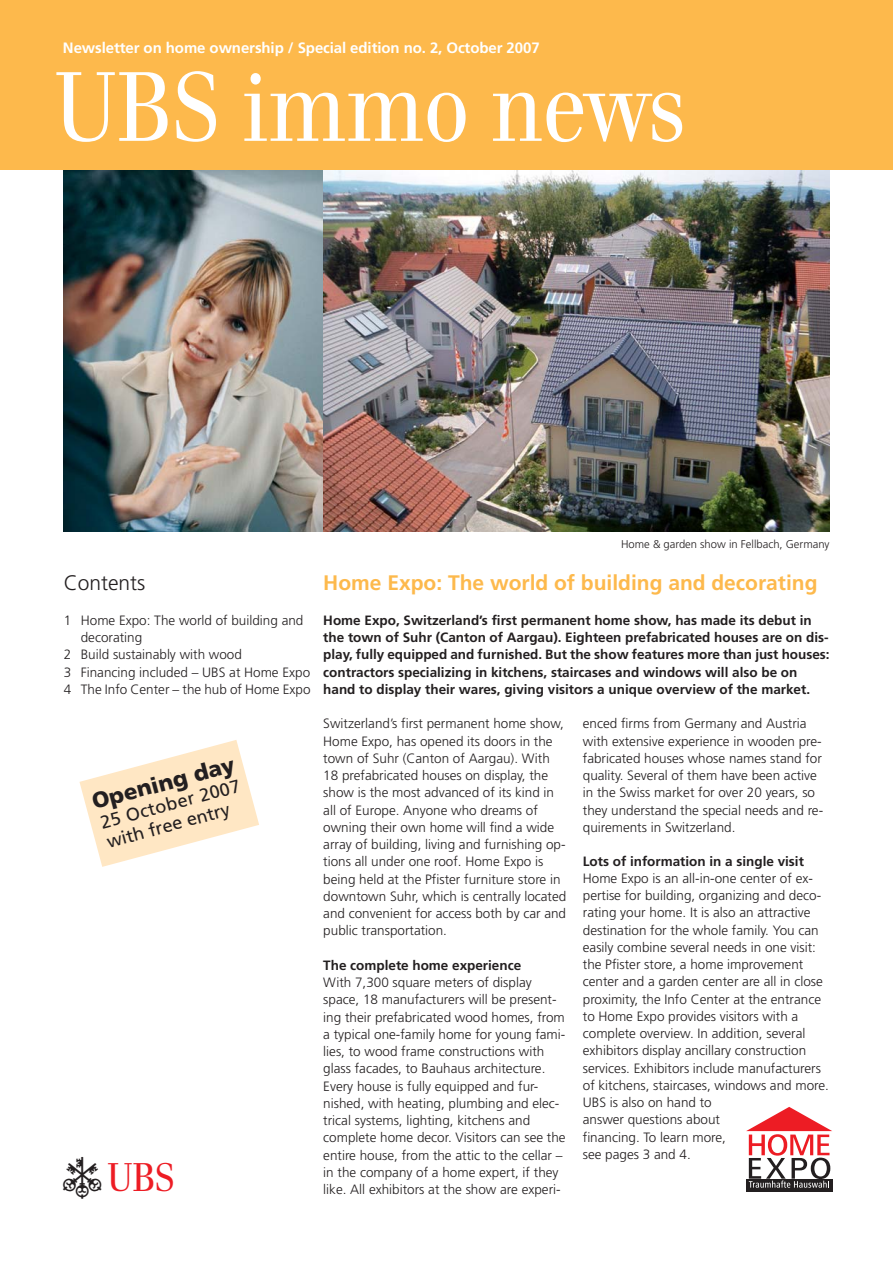
<style>
.page{position:relative;width:893px;height:1263px;background:#fff}
.page>*{position:absolute;margin:0;border:0;box-sizing:border-box;transform-origin:0 0}
.t1{font:96px "UBS Headline";color:#fff}
.t2{font:39px "UBS Logo";color:#231f20}
.t3{font:900 22.2px "Frutiger";color:#231f20}
.t4{font:700 21px "Frutiger";color:#fdb94c}
.t5{font:300 21px "Frutiger";color:#231f20}
.t6{font:18.15px/20.2px "Frutiger";color:#231f20}
.t7{font:700 15px "Frutiger";letter-spacing:-.005em;color:#fff}
.t8{font:300 13.5px/17.2px "Frutiger";color:#231f20}
.t9{font:700 13.5px/17.2px "Frutiger";color:#231f20}
.t10{font:300 11.25px "Frutiger";color:#231f20}
.s1{color:#ed1c24}
</style>
<div class="page">
<div style="left:0;top:0;width:892px;height:170px;background:#fdb94c"></div>
<img style="left:64px;top:170px;width:259px;height:361px">
<img style="left:323px;top:170px;width:506px;height:361px">
<svg style="left:79px;top:740px;width:180px;height:127px"></svg>
<div style="left:746px;top:1179px;width:86px;height:13px;background:#231f20"></div>
<svg style="left:746px;top:1107px;width:86px;height:81px"></svg>
<p class="t7" style="left:63px;top:42px;width:478px">Newsletter on home ownership / Special edition no. 2, October 2007</p>
<h1 class="t1" style="left:53px;top:72px;width:635px">UBS immo news</h1>
<h3 class="t5" style="left:64px;top:575px;width:83px">Contents</h3>
<p class="t8" style="left:64px;top:612px;width:241px">1 Home Expo: The world of building and</p>
<p class="t8" style="left:81px;top:630px;width:63px">decorating</p>
<p class="t8" style="left:64px;top:647px;width:180px">2 Build sustainably with wood</p>
<p class="t8" style="left:64px;top:664px;width:248px">3 Financing included – UBS at Home Expo</p>
<p class="t8" style="left:64px;top:681px;width:248px">4 The Info Center – the hub of Home Expo</p>
<h3 class="t3" style="left:90px;top:793px;width:148px;rotate:-15deg">Opening day</h3>
<h3 class="t6" style="left:98px;top:814px;width:145px;rotate:-15deg">25 October 2007 with free entry</h3>
<h2 class="t2" style="left:63px;top:1156px;width:119px">a<span class="s1">b</span></h2>
<p class="t10" style="left:621px;top:539px;width:210px">Home &amp; garden show in Fellbach, Germany</p>
<h3 class="t4" style="left:323px;top:575px;width:495px">Home Expo: The world of building and decorating</h3>
<p class="t9" style="left:323px;top:612px;width:507px">Home Expo, Switzerland’s first permanent home show, has made its debut in the town of Suhr (Canton of Aargau). Eighteen prefabricated houses are on dis&shy;play, fully equipped and furnished. But the show features more than just houses: contractors specializing in kitchens, staircases and windows will also be on hand to display their wares, giving visitors a unique overview of the market.</p>
<p class="t8" style="left:323px;top:716px;width:244px">Switzerland’s first permanent home show, Home Expo, has opened its doors in the town of Suhr (Canton of Aargau). With 18 prefabricated houses on display, the show is the most advanced of its kind in all of Europe. Anyone who dreams of owning their own home will find a wide array of building, living and furnishing op&shy;tions all under one roof. Home Expo is being held at the Pfister furniture store in downtown Suhr, which is centrally located and convenient for access both by car and public transportation.</p>
<p class="t9" style="left:323px;top:957px;width:199px">The complete home experience</p>
<p class="t8" style="left:323px;top:975px;width:244px">With 7,300 square meters of display space, 18 manufacturers will be present&shy;ing their prefabricated wood homes, from a typical one-family home for young fami&shy;lies, to wood frame constructions with glass facades, to Bauhaus architecture.<br>Every house is fully equipped and fur&shy;nished, with heating, plumbing and elec&shy;trical systems, lighting, kitchens and complete home decor. Visitors can see the entire house, from the attic to the cellar – in the company of a home expert, if they like. All exhibitors at the show are experi-</p>
<p class="t8" style="left:583px;top:716px;width:242px">enced firms from Germany and Austria with extensive experience in wooden pre&shy;fabricated houses whose names stand for quality. Several of them have been active in the Swiss market for over 20 years, so they understand the special needs and re&shy;quirements in Switzerland.</p>
<p class="t9" style="left:583px;top:853px;width:222px">Lots of information in a single visit</p>
<p class="t8" style="left:583px;top:870px;width:247px">Home Expo is an all-in-one center of ex&shy;pertise for building, organizing and deco&shy;rating your home. It is also an attractive destination for the whole family. You can easily combine several needs in one visit: the Pfister store, a home improvement center and a garden center are all in close proximity, the Info Center at the entrance to Home Expo provides visitors with a complete overview. In addition, several exhibitors display ancillary construction services. Exhibitors include manufacturers of kitchens, staircases, windows and more.<br>UBS is also on hand to<br>answer questions about<br>financing. To learn more,<br>see pages 3 and 4.</p>
</div>
